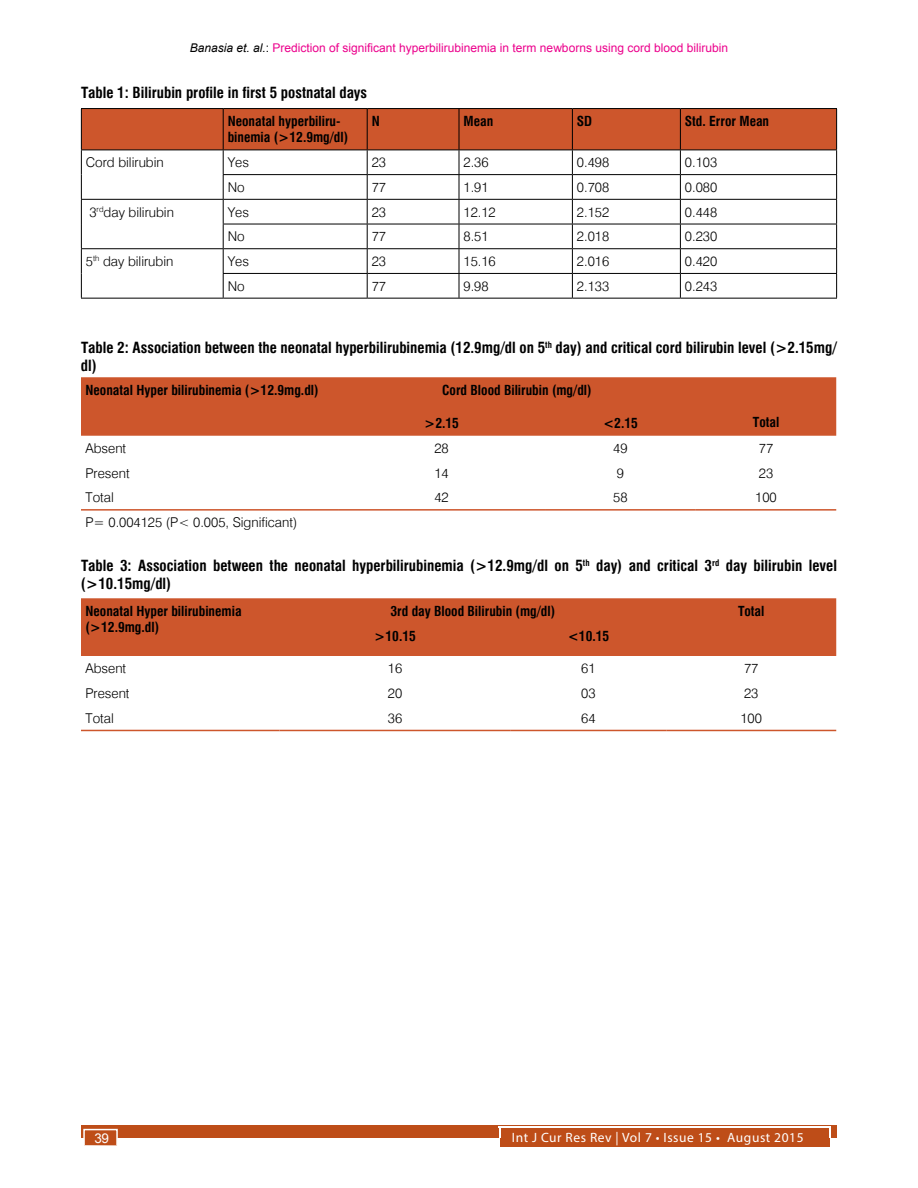
<style>
.page{position:relative;width:918px;height:1188px;background:#fff}
.page>*{position:absolute;margin:0;border:0;box-sizing:border-box;transform-origin:0 0}
.t1{font:700 condensed 15px/18px "Swiss 721 BT";color:#000}
.t2{font:300 13.5px "Swiss 721 BT";color:#000}
.t3{font:700 condensed 13.5px/16.2px "Swiss 721 BT";color:#000}
.t4{font:13.5px "Myriad Pro";letter-spacing:.04em;color:#fff}
.t5{font:13.5px "Arial";color:#fff}
.t6{font:12px "Arial";color:#ec008c}
.s1{font-style:italic;color:#000}
.s2{color:#000}
</style>
<div class="page">
<div style="left:81px;top:1125px;width:756px;height:13px;background:#be4d18"></div>
<div style="left:500px;top:1128px;width:329px;height:19px;background:#be4d18"></div>
<hr style="left:499px;top:1127px;width:331px;height:1px;background:#fff">
<svg style="left:829px;top:1127px;width:2px;height:11px"></svg>
<div style="left:83px;top:1129px;width:35px;height:17px;background:#be4d18;border:2px solid #fff"></div>
<hr style="left:81px;top:108px;width:142px;height:1px;background:#000">
<hr style="left:223px;top:108px;width:144px;height:1px;background:#000">
<hr style="left:367px;top:108px;width:92px;height:1px;background:#000">
<hr style="left:459px;top:108px;width:113px;height:1px;background:#000">
<hr style="left:572px;top:108px;width:108px;height:1px;background:#000">
<hr style="left:680px;top:108px;width:157px;height:1px;background:#000">
<hr style="left:81px;top:298px;width:142px;height:1px;background:#000">
<hr style="left:223px;top:298px;width:144px;height:1px;background:#000">
<hr style="left:367px;top:298px;width:92px;height:1px;background:#000">
<hr style="left:459px;top:298px;width:113px;height:1px;background:#000">
<hr style="left:572px;top:298px;width:108px;height:1px;background:#000">
<hr style="left:680px;top:298px;width:157px;height:1px;background:#000">
<svg style="left:81px;top:109px;width:756px;height:189px"></svg>
<div style="left:81px;top:377px;width:755px;height:59px;background:#cd562c"></div>
<hr style="left:81px;top:509px;width:257px;height:2px;background:#cd562c">
<hr style="left:338px;top:509px;width:207px;height:2px;background:#cd562c">
<hr style="left:545px;top:509px;width:151px;height:2px;background:#cd562c">
<hr style="left:696px;top:509px;width:140px;height:2px;background:#cd562c">
<div style="left:81px;top:598px;width:755px;height:58px;background:#cd562c"></div>
<hr style="left:81px;top:730px;width:198px;height:1px;background:#cd562c">
<hr style="left:279px;top:730px;width:232px;height:1px;background:#cd562c">
<hr style="left:511px;top:730px;width:155px;height:1px;background:#cd562c">
<hr style="left:666px;top:730px;width:170px;height:1px;background:#cd562c">
<p class="t6" style="left:190px;top:40px;width:540px"><span class="s1">Banasia et. al.</span><span class="s2">:</span> Prediction of significant hyperbilirubinemia in term newborns using cord blood bilirubin</p>
<p class="t1" style="left:81px;top:83px;width:288px">Table 1: Bilirubin profile in first 5 postnatal days</p>
<p class="t3" style="left:228px;top:113px;width:122px">Neonatal hyperbiliru&shy;binemia (&gt;12.9mg/dl)</p>
<p class="t3" style="left:372px;top:113px;width:10px">N</p>
<p class="t3" style="left:464px;top:113px;width:31px">Mean</p>
<p class="t3" style="left:577px;top:113px;width:17px">SD</p>
<p class="t3" style="left:685px;top:113px;width:86px">Std. Error Mean</p>
<p class="t2" style="left:86px;top:154px;width:79px">Cord bilirubin</p>
<p class="t2" style="left:228px;top:154px;width:23px">Yes</p>
<p class="t2" style="left:372px;top:154px;width:16px">23</p>
<p class="t2" style="left:464px;top:154px;width:27px">2.36</p>
<p class="t2" style="left:577px;top:154px;width:34px">0.498</p>
<p class="t2" style="left:685px;top:154px;width:34px">0.103</p>
<p class="t2" style="left:228px;top:179px;width:19px">No</p>
<p class="t2" style="left:372px;top:179px;width:16px">77</p>
<p class="t2" style="left:464px;top:179px;width:27px">1.91</p>
<p class="t2" style="left:577px;top:179px;width:34px">0.708</p>
<p class="t2" style="left:685px;top:179px;width:34px">0.080</p>
<p class="t2" style="left:89px;top:204px;width:86px">3<sup>rd</sup>day bilirubin</p>
<p class="t2" style="left:228px;top:204px;width:23px">Yes</p>
<p class="t2" style="left:372px;top:204px;width:16px">23</p>
<p class="t2" style="left:464px;top:204px;width:34px">12.12</p>
<p class="t2" style="left:577px;top:204px;width:34px">2.152</p>
<p class="t2" style="left:685px;top:204px;width:34px">0.448</p>
<p class="t2" style="left:228px;top:228px;width:19px">No</p>
<p class="t2" style="left:372px;top:228px;width:16px">77</p>
<p class="t2" style="left:464px;top:228px;width:27px">8.51</p>
<p class="t2" style="left:577px;top:228px;width:34px">2.018</p>
<p class="t2" style="left:685px;top:228px;width:34px">0.230</p>
<p class="t2" style="left:86px;top:253px;width:89px">5<sup>th</sup> day bilirubin</p>
<p class="t2" style="left:228px;top:253px;width:23px">Yes</p>
<p class="t2" style="left:372px;top:253px;width:16px">23</p>
<p class="t2" style="left:464px;top:253px;width:34px">15.16</p>
<p class="t2" style="left:577px;top:253px;width:34px">2.016</p>
<p class="t2" style="left:685px;top:253px;width:34px">0.420</p>
<p class="t2" style="left:228px;top:278px;width:19px">No</p>
<p class="t2" style="left:372px;top:278px;width:16px">77</p>
<p class="t2" style="left:464px;top:278px;width:27px">9.98</p>
<p class="t2" style="left:577px;top:278px;width:34px">2.133</p>
<p class="t2" style="left:685px;top:278px;width:34px">0.243</p>
<p class="t1" style="left:81px;top:339px;width:757px">Table 2: Association between the neonatal hyperbilirubinemia (12.9mg/dl on 5<sup>th</sup> day) and critical cord bilirubin level (&gt;2.15mg/ dl)</p>
<p class="t3" style="left:86px;top:382px;width:235px">Neonatal Hyper bilirubinemia (&gt;12.9mg.dl)</p>
<p class="t3" style="left:442px;top:382px;width:151px">Cord Blood Bilirubin (mg/dl)</p>
<p class="t3" style="left:424px;top:415px;width:36px">&gt;2.15</p>
<p class="t3" style="left:603px;top:415px;width:36px">&lt;2.15</p>
<p class="t3" style="left:753px;top:414px;width:28px">Total</p>
<p class="t2" style="left:86px;top:440px;width:42px">Absent</p>
<p class="t2" style="left:434px;top:440px;width:16px">28</p>
<p class="t2" style="left:613px;top:440px;width:16px">49</p>
<p class="t2" style="left:759px;top:440px;width:16px">77</p>
<p class="t2" style="left:86px;top:465px;width:46px">Present</p>
<p class="t2" style="left:434px;top:465px;width:16px">14</p>
<p class="t2" style="left:617px;top:465px;width:9px">9</p>
<p class="t2" style="left:759px;top:465px;width:16px">23</p>
<p class="t2" style="left:86px;top:489px;width:30px">Total</p>
<p class="t2" style="left:434px;top:489px;width:16px">42</p>
<p class="t2" style="left:613px;top:489px;width:16px">58</p>
<p class="t2" style="left:755px;top:489px;width:23px">100</p>
<p class="t2" style="left:86px;top:514px;width:213px">P= 0.004125 (P&lt; 0.005, Significant)</p>
<p class="t1" style="left:81px;top:557px;width:758px">Table 3: Association between the neonatal hyperbilirubinemia (&gt;12.9mg/dl on 5<sup>th</sup> day) and critical 3<sup>rd</sup> day bilirubin level (&gt;10.15mg/dl)</p>
<p class="t3" style="left:86px;top:603px;width:158px">Neonatal Hyper bilirubinemia (&gt;12.9mg.dl)</p>
<p class="t3" style="left:390px;top:603px;width:166px">3rd day Blood Bilirubin (mg/dl)</p>
<p class="t3" style="left:738px;top:603px;width:28px">Total</p>
<p class="t3" style="left:374px;top:628px;width:43px">&gt;10.15</p>
<p class="t3" style="left:568px;top:628px;width:43px">&lt;10.15</p>
<p class="t2" style="left:85px;top:660px;width:42px">Absent</p>
<p class="t2" style="left:388px;top:660px;width:16px">16</p>
<p class="t2" style="left:581px;top:660px;width:16px">61</p>
<p class="t2" style="left:744px;top:660px;width:16px">77</p>
<p class="t2" style="left:85px;top:685px;width:46px">Present</p>
<p class="t2" style="left:388px;top:685px;width:16px">20</p>
<p class="t2" style="left:581px;top:685px;width:16px">03</p>
<p class="t2" style="left:744px;top:685px;width:16px">23</p>
<p class="t2" style="left:85px;top:710px;width:30px">Total</p>
<p class="t2" style="left:388px;top:710px;width:16px">36</p>
<p class="t2" style="left:581px;top:710px;width:16px">64</p>
<p class="t2" style="left:740px;top:710px;width:23px">100</p>
<p class="t5" style="left:94px;top:1130px;width:16px">39</p>
<p class="t4" style="left:512px;top:1129px;width:293px">Int J Cur Res Rev | Vol 7 • Issue 15 • August 2015</p>
</div>
